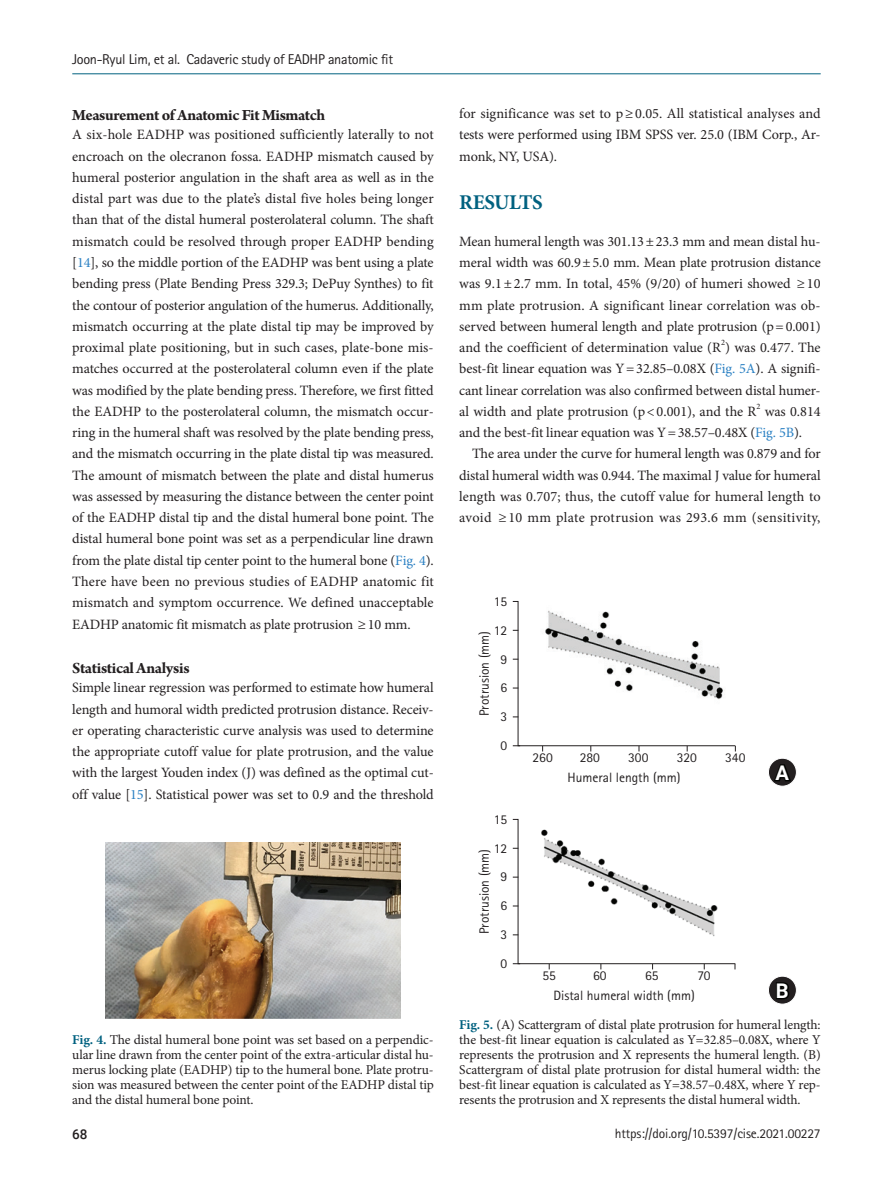
<style>
.page{position:relative;width:893px;height:1191px;background:#fff}
.page>*{position:absolute;margin:0;border:0;box-sizing:border-box;transform-origin:0 0}
.t1{font:700 21px "Minion Pro";letter-spacing:-.02em;color:#006180}
.t2{font:700 20.25px "Roboto";color:#fff}
.t3{font:700 16.5px "Arno Pro";letter-spacing:-.025em;color:#231f20}
.t4{font:14.25px/21.3px "Minion Pro";letter-spacing:-.01em;color:#231f20;text-align:justify}
.t5{font:14.25px "Rotis Sans Serif Std";letter-spacing:-.02em;color:#231f20}
.t6{font:13.5px/15px "Minion Pro";letter-spacing:-.01em;color:#231f20;text-align:justify}
.t7{font:13.5px/28.8px "Rotis Sans Serif Std";color:#231f20;text-align:center}
.t8{font:500 13.5px "Roboto";color:#231f20}
.t9{font:8.25px "Minion Pro";color:#231f20}
.s1{color:#2a80c3}
.s2{font-weight:700;color:#006180}
</style>
<div class="page">
<img style="left:106px;top:843px;width:294px;height:175px">
<svg style="left:768px;top:976px;width:28px;height:28px"></svg>
<div style="left:768px;top:975px;width:29px;height:29px;border:1px solid #fff;border-radius:50%"></div>
<svg style="left:774px;top:980px;width:17px;height:20px"></svg>
<svg style="left:512px;top:601px;width:224px;height:150px"></svg>
<svg style="left:768px;top:758px;width:28px;height:28px"></svg>
<div style="left:768px;top:757px;width:29px;height:29px;border:1px solid #fff;border-radius:50%"></div>
<svg style="left:772px;top:763px;width:21px;height:20px"></svg>
<svg style="left:512px;top:818px;width:224px;height:151px"></svg>
<hr style="left:72px;top:73px;width:749px;height:1px;background:#006180">
<p class="t5" style="left:72px;top:51px;width:323px">Joon-Ryul Lim, et al. Cadaveric study of EADHP anatomic fit</p>
<p class="t3" style="left:72px;top:105px;width:254px">Measurement of Anatomic Fit Mismatch</p>
<p class="t4" style="left:72px;top:124px;width:363px">A six-hole EADHP was positioned sufficiently laterally to not encroach on the olecranon fossa. EADHP mismatch caused by humeral posterior angulation in the shaft area as well as in the distal part was due to the plate’s distal five holes being longer than that of the distal humeral posterolateral column. The shaft mismatch could be resolved through proper EADHP bending [<span class="s1">14</span>], so the middle portion of the EADHP was bent using a plate bending press (Plate Bending Press 329.3; DePuy Synthes) to fit the contour of posterior angulation of the humerus. Additionally, mismatch occurring at the plate distal tip may be improved by proximal plate positioning, but in such cases, plate-bone mis&shy;matches occurred at the posterolateral column even if the plate was modified by the plate bending press. Therefore, we first fitted the EADHP to the posterolateral column, the mismatch occur&shy;ring in the humeral shaft was resolved by the plate bending press, and the mismatch occurring in the plate distal tip was measured.<br>The amount of mismatch between the plate and distal humerus was assessed by measuring the distance between the center point of the EADHP distal tip and the distal humeral bone point. The distal humeral bone point was set as a perpendicular line drawn from the plate distal tip center point to the humeral bone (<span class="s1">Fig. 4</span>).<br>There have been no previous studies of EADHP anatomic fit mismatch and symptom occurrence. We defined unacceptable EADHP anatomic fit mismatch as plate protrusion ≥ 10 mm.</p>
<p class="t3" style="left:72px;top:658px;width:119px">Statistical Analysis</p>
<p class="t4" style="left:72px;top:677px;width:363px">Simple linear regression was performed to estimate how humeral length and humoral width predicted protrusion distance. Receiv&shy;er operating characteristic curve analysis was used to determine the appropriate cutoff value for plate protrusion, and the value with the largest Youden index (J) was defined as the optimal cut&shy;off value [<span class="s1">15</span>]. Statistical power was set to 0.9 and the threshold</p>
<p class="t6" style="left:72px;top:1031px;width:363px"><span class="s2">Fig. 4.</span> The distal humeral bone point was set based on a perpendic&shy;ular line drawn from the center point of the extra-articular distal hu&shy;merus locking plate (EADHP) tip to the humeral bone. Plate protru&shy;sion was measured between the center point of the EADHP distal tip and the distal humeral bone point.</p>
<p class="t4" style="left:459px;top:103px;width:363px">for significance was set to p ≥ 0.05. All statistical analyses and tests were performed using IBM SPSS ver. 25.0 (IBM Corp., Ar&shy;monk, NY, USA).</p>
<h1 class="t1" style="left:459px;top:187px;width:85px">RESULTS</h1>
<p class="t4" style="left:459px;top:230px;width:363px">Mean humeral length was 301.13 ± 23.3 mm and mean distal hu&shy;meral width was 60.9 ± 5.0 mm. Mean plate protrusion distance was 9.1 ± 2.7 mm. In total, 45% (9/20) of humeri showed ≥ 10 mm plate protrusion. A significant linear correlation was ob&shy;served between humeral length and plate protrusion (p = 0.001) and the coefficient of determination value (R ) was 0.477. The</p>
<p class="t9" style="left:721px;top:337px;width:5px">2</p>
<p class="t4" style="left:459px;top:358px;width:363px">best-fit linear equation was Y = 32.85–0.08X (<span class="s1">Fig. 5A</span>). A signifi&shy;cant linear correlation was also confirmed between distal humer&shy;al width and plate protrusion (p &lt; 0.001), and the R</p>
<p class="t9" style="left:756px;top:401px;width:5px">2</p>
<p class="t4" style="left:459px;top:401px;width:363px;text-indent:305px">was 0.814 and the best-fit linear equation was Y = 38.57–0.48X (<span class="s1">Fig. 5B</span>).</p>
<p class="t4" style="left:459px;top:443px;width:363px;text-indent:13px">The area under the curve for humeral length was 0.879 and for distal humeral width was 0.944. The maximal J value for humeral length was 0.707; thus, the cutoff value for humeral length to avoid ≥10 mm plate protrusion was 293.6 mm (sensitivity,</p>
<p class="t7" style="left:494px;top:587px;width:15px">15<br>12<br>9<br>6<br>3<br>0</p>
<p class="t7" style="left:470px;top:716px;width:87px;rotate:-90deg">Protrusion (mm)</p>
<p class="t7" style="left:494px;top:804px;width:15px">15<br>12<br>9<br>6<br>3<br>0</p>
<p class="t7" style="left:470px;top:934px;width:87px;rotate:-90deg">Protrusion (mm)</p>
<p class="t7" style="left:532px;top:743px;width:22px">260</p>
<p class="t7" style="left:580px;top:743px;width:22px">280</p>
<p class="t7" style="left:628px;top:743px;width:22px">300</p>
<p class="t7" style="left:677px;top:743px;width:22px">320</p>
<p class="t7" style="left:725px;top:743px;width:22px">340</p>
<p class="t7" style="left:568px;top:763px;width:114px">Humeral length (mm)</p>
<h2 class="t2" style="left:776px;top:758px;width:15px">A</h2>
<p class="t7" style="left:542px;top:961px;width:15px">55</p>
<p class="t7" style="left:593px;top:961px;width:15px">60</p>
<p class="t7" style="left:645px;top:961px;width:15px">65</p>
<p class="t7" style="left:697px;top:961px;width:15px">70</p>
<p class="t7" style="left:553px;top:981px;width:143px">Distal humeral width (mm)</p>
<h2 class="t2" style="left:776px;top:976px;width:14px">B</h2>
<p class="t6" style="left:459px;top:1016px;width:363px"><span class="s2">Fig. 5.</span> (A) Scattergram of distal plate protrusion for humeral length: the best-fit linear equation is calculated as Y=32.85–0.08X, where Y represents the protrusion and X represents the humeral length. (B)<br>Scattergram of distal plate protrusion for distal humeral width: the best-fit linear equation is calculated as Y=38.57–0.48X, where Y rep&shy;resents the protrusion and X represents the distal humeral width.</p>
<p class="t8" style="left:72px;top:1124px;width:17px">68</p>
<p class="t7" style="left:615px;top:1119px;width:207px">https://doi.org/10.5397/cise.2021.00227</p>
</div>
